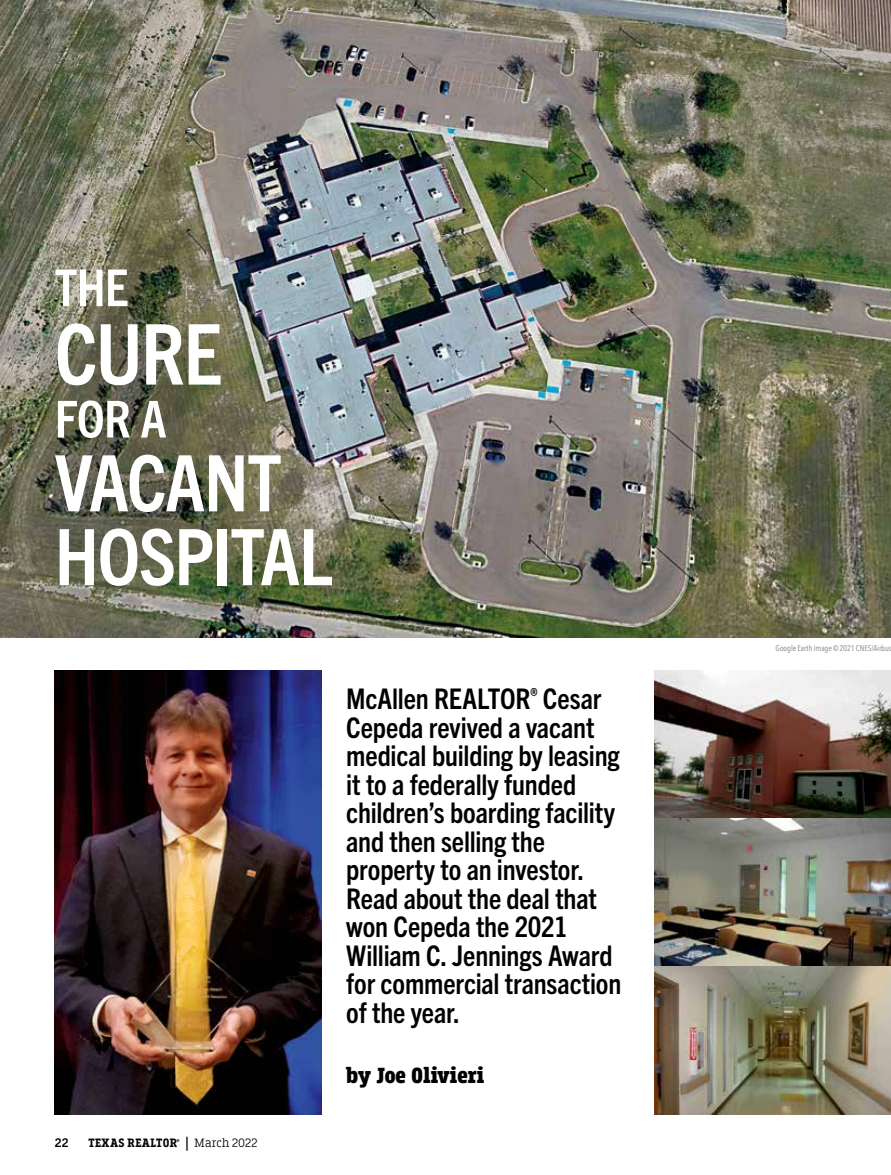
<style>
.page{position:relative;width:891px;height:1175px;background:#fff}
.page>*{position:absolute;margin:0;border:0;box-sizing:border-box;transform-origin:0 0}
.t1{font:700 condensed 84px "Trade Gothic Next LT Pro";color:#fff}
.t2{font:700 condensed 78px/73.8px "Trade Gothic Next LT Pro";letter-spacing:-.02em;color:#fff}
.t3{font:700 condensed 51px "Trade Gothic Next LT Pro";letter-spacing:-.015em;color:#fff}
.t4{font:700 condensed 28.5px/28.5px "Trade Gothic Next LT Pro";letter-spacing:-.005em;color:#000}
.t5{font:900 23.1px "Breakers Slab";color:#000}
.t6{font:700 12.75px "Breakers Slab";letter-spacing:.035em;color:#000}
.t7{font:300 12.75px "Breakers Slab";letter-spacing:.015em;color:#000}
.t8{font:700 12px "Trade Gothic Next LT Pro";color:#000}
.t9{font:8.25px "Avenir Next Condensed";letter-spacing:-.005em;color:#808285}
.t10{font:700 4.35px "Breakers Slab";color:#000}
.s1{font-weight:400;font-size:16.5px}
</style>
<div class="page">
<img style="left:0;top:0;width:891px;height:638px">
<img style="left:55px;top:671px;width:266px;height:443px">
<img style="left:654px;top:671px;width:237px;height:443px">
<h3 class="t3" style="left:55px;top:253px;width:75px">THE</h3>
<h1 class="t1" style="left:55px;top:297px;width:169px">CURE</h1>
<h3 class="t3" style="left:55px;top:384px;width:113px">FOR A</h3>
<h2 class="t2" style="left:55px;top:441px;width:279px">VACANT<br>HOSPITAL</h2>
<p class="t8" style="left:55px;top:1134px;width:15px">22</p>
<p class="t6" style="left:88px;top:1135px;width:90px">TEXAS REALTOR</p>
<p class="t10" style="left:177px;top:1137px;width:5px">®</p>
<p class="t7" style="left:185px;top:1135px;width:74px"><span class="s1">|</span> March 2022</p>
<p class="t4" style="left:346px;top:683px;width:277px">McAllen REALTOR<sup>®</sup> Cesar<br>Cepeda revived a vacant medical building by leasing it to a federally funded children’s boarding facility and then selling the property to an investor.<br>Read about the deal that won Cepeda the 2021<br>William C. Jennings Award for commercial transaction of the year.</p>
<p class="t5" style="left:346px;top:1062px;width:140px">by Joe Olivieri</p>
<p class="t9" style="left:776px;top:641px;width:118px">Google Earth Image © 2021 CNES/Airbus</p>
</div>
